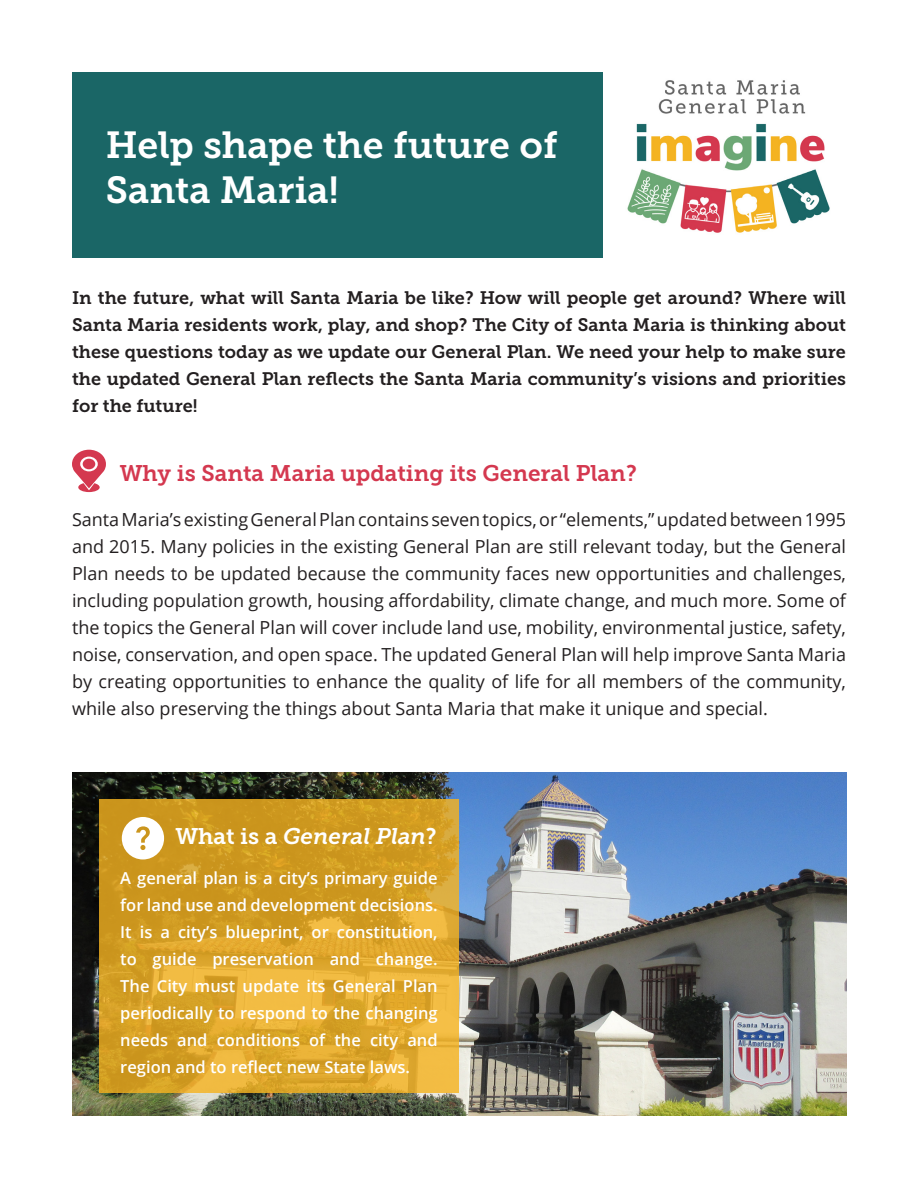
<style>
.page{position:relative;width:918px;height:1188px;background:#fff}
.page>*{position:absolute;margin:0;border:0;box-sizing:border-box;transform-origin:0 0}
.t1{font:37.5px/45px "Museo Slab 700";color:#fff}
.header_2_teal{font:22.5px "Museo Slab 700";color:#d4384f}
.header_2_teal-2{font:italic 22.5px "Museo Slab 700";color:#fff}
.t2{font:18px/27px "Open Sans";color:#231f20;text-align:justify}
.body_text{font:18px/27px "Museo Slab 700";color:#231f20;text-align:justify}
.t3{font:600 16.5px/27px "Open Sans";color:#fff;text-align:justify}
.s1{font-style:normal}
</style>
<div class="page">
<img style="left:72px;top:772px;width:774px;height:344px">
<div style="left:72px;top:72px;width:531px;height:185px;background:#1a6666"></div>
<svg style="left:99px;top:799px;width:360px;height:294px"></svg>
<svg style="left:72px;top:450px;width:34px;height:42px"></svg>
<img style="left:627px;top:80px;width:203px;height:153px">
<svg style="left:122px;top:817px;width:42px;height:42px"></svg>
<p class="t1" style="left:106px;top:123px;width:453px">Help shape the future of<br>Santa Maria!</p>
<p class="body_text" style="left:72px;top:285px;width:776px">In the future, what will Santa Maria be like? How will people get around? Where will Santa Maria residents work, play, and shop? The City of Santa Maria is thinking about these questions today as we update our General Plan. We need your help to make sure the updated General Plan reflects the Santa Maria community’s visions and priorities for the future!</p>
<p class="header_2_teal" style="left:120px;top:460px;width:519px">Why is Santa Maria updating its General Plan?</p>
<p class="t2" style="left:72px;top:506px;width:776px">Santa Maria’s existing General Plan contains seven topics, or “elements,” updated between 1995 and 2015. Many policies in the existing General Plan are still relevant today, but the General Plan needs to be updated because the community faces new opportunities and challenges, including population growth, housing affordability, climate change, and much more. Some of the topics the General Plan will cover include land use, mobility, environmental justice, safety, noise, conservation, and open space. The updated General Plan will help improve Santa Maria by creating opportunities to enhance the quality of life for all members of the community, while also preserving the things about Santa Maria that make it unique and special.</p>
<p class="header_2_teal-2" style="left:175px;top:824px;width:263px"><span class="s1">What is a</span> General Plan<span class="s1">?</span></p>
<p class="t3" style="left:120px;top:864px;width:319px">A general plan is a city’s primary guide for land use and development decisions.<br>It is a city’s blueprint, or constitution, to guide preservation and change.<br>The City must update its General Plan periodically to respond to the changing needs and conditions of the city and region and to reflect new State laws.</p>
</div>
